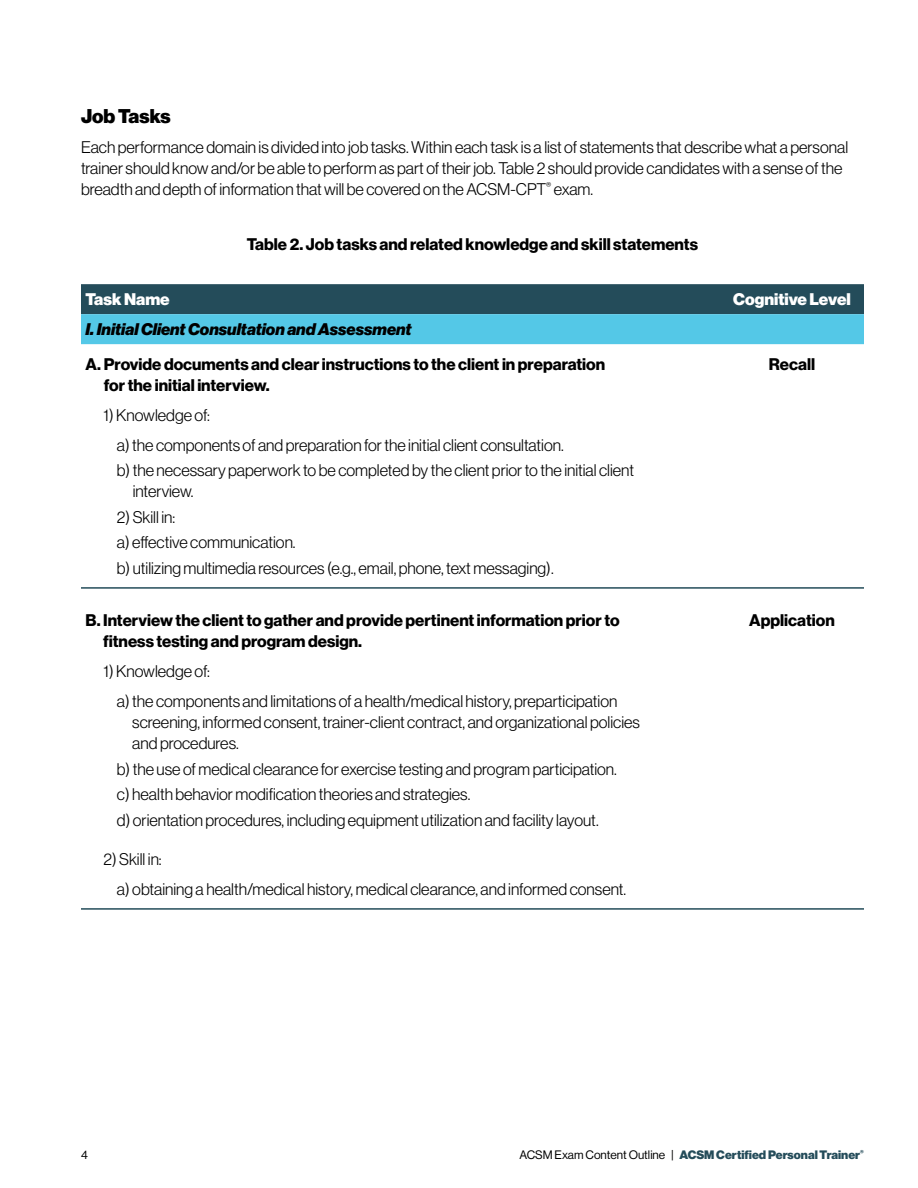
<style>
.page{position:relative;width:918px;height:1188px;background:#fff}
.page>*{position:absolute;margin:0;border:0;box-sizing:border-box;transform-origin:0 0}
.t1{font:19.5px "N Haas Grotesk DS Pro 95 Blk";color:#000}
.t2{font:16.5px/21px "N Haas Grotesk DS Pro 45 Lt";color:#000}
.t3{font:16.5px "N Haas Grotesk DS Pro 75 Bd";color:#000}
.t4{font:16.5px "N Haas Grotesk DS Pro 96 Blk It";color:#000}
.t5{font:16.5px "N Haas Grotesk DS Pro 95 Blk";color:#fff}
.t6{font:12px "N Haas Grotesk DS Pro 95 Blk";color:#244c5a}
.t7{font:12px "N Haas Grotesk DS Pro 55 Rg";color:#000}
.s1{font-family:"N Haas Grotesk DS Pro 55 Rg";color:#000}
</style>
<div class="page">
<div style="left:81px;top:284px;width:783px;height:30px;background:#244c5a"></div>
<div style="left:81px;top:314px;width:783px;height:30px;background:#54c8e7"></div>
<hr style="left:81px;top:587px;width:783px;height:2px;background:#244c5a">
<hr style="left:81px;top:908px;width:783px;height:2px;background:#244c5a">
<p class="t1" style="left:81px;top:105px;width:91px">Job Tasks</p>
<p class="t2" style="left:81px;top:137px;width:769px">Each performance domain is divided into job tasks. Within each task is a list of statements that describe what a personal trainer should know and/or be able to perform as part of their job. Table 2 should provide candidates with a sense of the breadth and depth of information that will be covered on the ACSM-CPT<sup>®</sup> exam.</p>
<p class="t3" style="left:247px;top:235px;width:453px">Table 2. Job tasks and related knowledge and skill statements</p>
<p class="t5" style="left:86px;top:290px;width:86px">Task Name</p>
<p class="t5" style="left:733px;top:290px;width:119px">Cognitive Level</p>
<p class="t4" style="left:86px;top:320px;width:327px">I. Initial Client Consultation and Assessment</p>
<p class="t3" style="left:86px;top:354px;width:521px">A. Provide documents and clear instructions to the client in preparation</p>
<p class="t3" style="left:769px;top:354px;width:48px">Recall</p>
<p class="t3" style="left:104px;top:375px;width:167px">for the initial interview.</p>
<p class="t2" style="left:117px;top:400px;width:448px;line-height:30px;text-indent:-13px">1) Knowledge of:<br>a) the components of and preparation for the initial client consultation.</p>
<p class="t2" style="left:133px;top:460px;width:503px;text-indent:-16px">b) the necessary paperwork to be completed by the client prior to the initial client interview.</p>
<p class="t2" style="left:117px;top:504px;width:438px;line-height:25.5px">2) Skill in:<br>a) effective communication.<br>b) utilizing multimedia resources (e.g., email, phone, text messaging).</p>
<p class="t3" style="left:85px;top:611px;width:536px">B. Interview the client to gather and provide pertinent information prior to</p>
<p class="t3" style="left:749px;top:611px;width:87px">Application</p>
<p class="t3" style="left:103px;top:632px;width:260px">fitness testing and program design.</p>
<p class="t2" style="left:117px;top:656px;width:502px;line-height:30px;text-indent:-13px">1) Knowledge of:<br>a) the components and limitations of a health/medical history, preparticipation</p>
<p class="t2" style="left:132px;top:712px;width:509px">screening, informed consent, trainer-client contract, and organizational policies and procedures.</p>
<p class="t2" style="left:117px;top:756px;width:501px;line-height:25.5px">b) the use of medical clearance for exercise testing and program participation. c) health behavior modification theories and strategies.<br>d) orientation procedures, including equipment utilization and facility layout.</p>
<p class="t2" style="left:117px;top:844px;width:511px;line-height:30px;text-indent:-13px">2) Skill in:<br>a) obtaining a health/medical history, medical clearance, and informed consent.</p>
<p class="t7" style="left:81px;top:1148px;width:8px">4</p>
<p class="t6" style="left:519px;top:1148px;width:346px"><span class="s1">ACSM Exam Content Outline |</span> ACSM Certified Personal Trainer<sup>®</sup></p>
</div>
